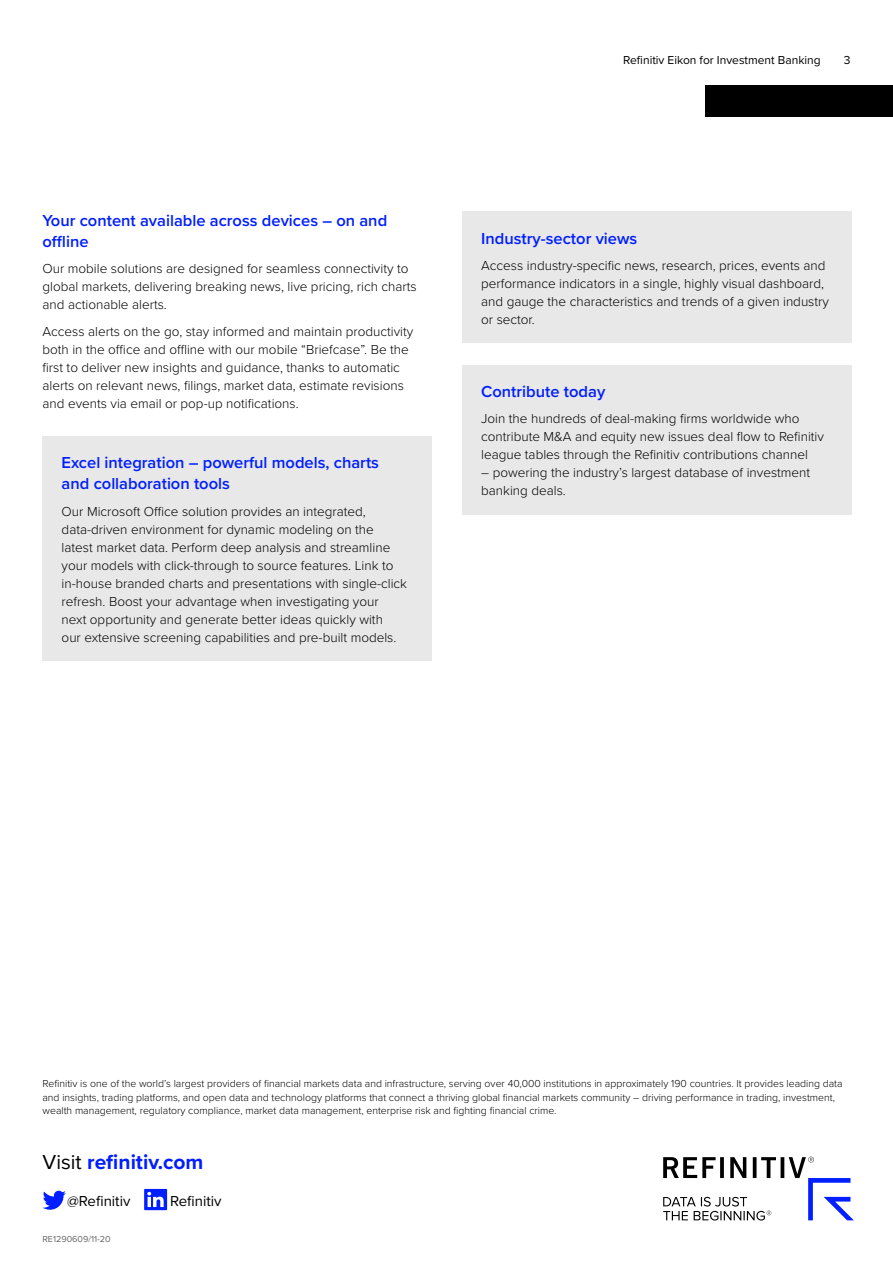
<style>
.page{position:relative;width:893px;height:1263px;background:#fff}
.page>*{position:absolute;margin:0;border:0;box-sizing:border-box;transform-origin:0 0}
.R_Call_to_Action{font:700 21px "Proxima Nova";color:#001eff}
.R_Body_Heading{font:600 16.5px/21px "Proxima Nova";color:#001eff}
.R_Social_Links{font:15px "Proxima Nova";color:#000}
.R_Body_copy{font:300 13.5px/18px "Proxima Nova";color:#000}
.R_Page_Header{font:12px "Proxima Nova";color:#000}
.R_Legal_Text{font:300 10.5px/13.5px "Proxima Nova";color:#000}
.R_Job_Number{font:9px "Proxima Nova";color:#666}
.s1{font-weight:400;color:#000}
</style>
<div class="page">
<div style="left:706px;top:85px;width:187px;height:32px;background:#000"></div>
<div style="left:462px;top:365px;width:389px;height:149px;background:#e8e8e8"></div>
<svg style="left:663px;top:1157px;width:191px;height:63px"></svg>
<div style="left:43px;top:436px;width:389px;height:225px;background:#e8e8e8"></div>
<div style="left:462px;top:212px;width:389px;height:131px;background:#e8e8e8"></div>
<svg style="left:43px;top:1191px;width:23px;height:19px"></svg>
<svg style="left:144px;top:1189px;width:23px;height:21px"></svg>
<p class="R_Body_Heading" style="left:43px;top:209px;width:346px">Your content available across devices – on and offline</p>
<p class="R_Body_copy" style="left:43px;top:259px;width:376px">Our mobile solutions are designed for seamless connectivity to global markets, delivering breaking news, live pricing, rich charts and actionable alerts.</p>
<p class="R_Body_copy" style="left:43px;top:321px;width:372px">Access alerts on the go, stay informed and maintain productivity both in the office and offline with our mobile “Briefcase”. Be the first to deliver new insights and guidance, thanks to automatic alerts on relevant news, filings, market data, estimate revisions and events via email or pop-up notifications.</p>
<p class="R_Body_Heading" style="left:62px;top:452px;width:319px">Excel integration – powerful models, charts and collaboration tools</p>
<p class="R_Body_copy" style="left:62px;top:501px;width:347px">Our Microsoft Office solution provides an integrated, data-driven environment for dynamic modeling on the latest market data. Perform deep analysis and streamline your models with click-through to source features. Link to in-house branded charts and presentations with single-click refresh. Boost your advantage when investigating your<br>next opportunity and generate better ideas quickly with<br>our extensive screening capabilities and pre-built models.</p>
<p class="R_Page_Header" style="left:623px;top:51px;width:199px">Refinitiv Eikon for Investment Banking</p>
<p class="R_Page_Header" style="left:844px;top:51px;width:8px">3</p>
<p class="R_Body_Heading" style="left:481px;top:227px;width:158px">Industry-sector views</p>
<p class="R_Body_copy" style="left:481px;top:256px;width:349px">Access industry-specific news, research, prices, events and performance indicators in a single, highly visual dashboard, and gauge the characteristics and trends of a given industry or sector.</p>
<p class="R_Body_Heading" style="left:481px;top:380px;width:126px">Contribute today</p>
<p class="R_Body_copy" style="left:481px;top:409px;width:344px">Join the hundreds of deal-making firms worldwide who contribute M&amp;A and equity new issues deal flow to Refinitiv league tables through the Refinitiv contributions channel</p>
<p class="R_Body_copy" style="left:481px;top:463px;width:331px">– powering the industry’s largest database of investment banking deals.</p>
<p class="R_Legal_Text" style="left:43px;top:1076px;width:802px">Refinitiv is one of the world’s largest providers of financial markets data and infrastructure, serving over 40,000 institutions in approximately 190 countries. It provides leading data and insights, trading platforms, and open data and technology platforms that connect a thriving global financial markets community – driving performance in trading, investment, wealth management, regulatory compliance, market data management, enterprise risk and fighting financial crime.</p>
<p class="R_Call_to_Action" style="left:43px;top:1146px;width:163px"><span class="s1">Visit</span> refinitiv.com</p>
<p class="R_Social_Links" style="left:67px;top:1190px;width:65px">@Refinitiv</p>
<p class="R_Social_Links" style="left:170px;top:1190px;width:53px">Refinitiv</p>
<p class="R_Job_Number" style="left:43px;top:1232px;width:70px">RE1290609/11-20</p>
</div>
